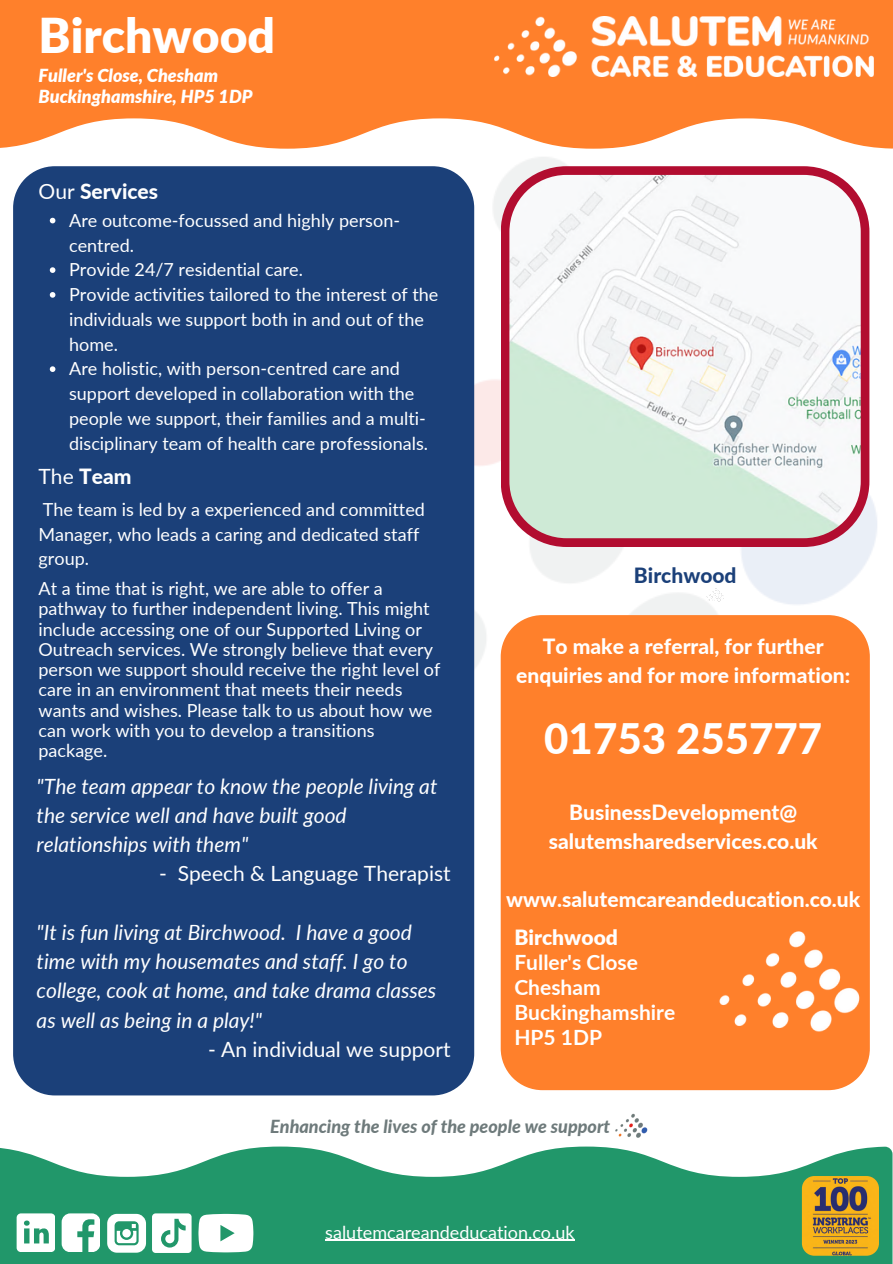
<style>
.page{position:relative;width:893px;height:1264px;background:#fff}
.page>*{position:absolute;margin:0;border:0;box-sizing:border-box;transform-origin:0 0}
.t1{font:900 48px "Lato";color:#fff}
.t2{font:800 42px "Lato";color:#fff}
.t3{font:italic 21px/29.2px "Lato";color:#fff}
.t4{font:800 21px/29.2px "Lato";color:#fff;text-align:center}
.t5{font:21px "Lato";color:#fff}
.t6{font:700 21px "Lato";color:#fff}
.t7{font:900 21px "Lato";color:#fff}
.t8{font:800 21px "Lato";color:#1b4079}
.t9{font:18px/24.8px "Lato";color:#fff}
.t10{font:italic 900 18px "Lato";color:#fff}
.t11{font:italic 800 18px "Lato";color:#6e7a7b}
.s1{font-weight:400}
</style>
<div class="page">
<img style="left:474px;top:157px;width:403px;height:615px">
<div style="left:500px;top:615px;width:369px;height:475px;background:#ff802b"></div>
<div style="left:13px;top:166px;width:461px;height:929px;background:#1b4079"></div>
<svg style="left:500px;top:166px;width:369px;height:381px;fill:#f5f6f7"></svg>
<svg style="left:0;top:0;width:892px;height:149px;background:#fe9046"></svg>
<img style="left:703px;top:588px;width:20px;height:14px">
<img style="left:708px;top:925px;width:156px;height:113px">
<svg style="left:0;top:1146px;width:892px;height:117px;fill:#21976a"></svg>
<svg style="left:50px;top:218px;width:5px;height:5px"></svg>
<svg style="left:50px;top:267px;width:5px;height:6px"></svg>
<svg style="left:50px;top:292px;width:5px;height:6px"></svg>
<svg style="left:50px;top:366px;width:5px;height:6px"></svg>
<hr style="left:325px;top:1239px;width:249px;height:1px;background:#fff">
<img style="left:615px;top:1113px;width:33px;height:25px">
<svg style="left:107px;top:1213px;width:39px;height:39px"></svg>
<svg style="left:62px;top:1213px;width:38px;height:38px"></svg>
<svg style="left:17px;top:1213px;width:38px;height:38px"></svg>
<svg style="left:152px;top:1213px;width:39px;height:39px"></svg>
<svg style="left:198px;top:1213px;width:55px;height:39px"></svg>
<img style="left:494px;top:16px;width:379px;height:60px">
<svg style="left:799px;top:1174px;width:81px;height:83px;background:#b29234"></svg>
<p class="t1" style="left:39px;top:6px;width:238px">Birchwood</p>
<p class="t10" style="left:39px;top:64px;width:181px">Fuller's Close, Chesham</p>
<p class="t10" style="left:39px;top:85px;width:215px">Buckinghamshire, HP5 1DP</p>
<p class="t4" style="left:39px;top:176px;width:121px"><span class="s1">Our</span> Services</p>
<p class="t9" style="left:69px;top:207px;width:332px">Are outcome-focussed and highly person&shy;centred.</p>
<p class="t9" style="left:69px;top:257px;width:235px">Provide 24/7 residential care.</p>
<p class="t9" style="left:69px;top:282px;width:371px">Provide activities tailored to the interest of the individuals we support both in and out of the home.</p>
<p class="t9" style="left:69px;top:356px;width:360px">Are holistic, with person-centred care and support developed in collaboration with the people we support, their families and a multi&shy;disciplinary team of health care professionals.</p>
<p class="t4" style="left:39px;top:461px;width:94px"><span class="s1">The</span> Team</p>
<p class="t9" style="left:39px;top:496px;width:388px">The team is led by a experienced and committed<br>Manager, who leads a caring and dedicated staff group.</p>
<p class="t9" style="left:39px;top:578px;width:403px;line-height:20.2px">At a time that is right, we are able to offer a pathway to further independent living. This might include accessing one of our Supported Living or Outreach services. We strongly believe that every person we support should receive the right level of care in an environment that meets their needs wants and wishes. Please talk to us about how we can work with you to develop a transitions package.</p>
<p class="t3" style="left:37px;top:770px;width:402px">"The team appear to know the people living at the service well and have built good relationships with them"</p>
<p class="t5" style="left:159px;top:860px;width:293px">- Speech &amp; Language Therapist</p>
<p class="t3" style="left:37px;top:917px;width:401px">"It is fun living at Birchwood. I have a good time with my housemates and staff. I go to college, cook at home, and take drama classes as well as being in a play!"</p>
<p class="t5" style="left:208px;top:1036px;width:244px">- An individual we support</p>
<p class="t8" style="left:634px;top:562px;width:104px">Birchwood</p>
<p class="t4" style="left:516px;top:631px;width:335px">To make a referral, for further enquiries and for more information:</p>
<p class="t2" style="left:544px;top:713px;width:279px">01753 255777</p>
<p class="t4" style="left:569px;top:797px;width:229px">BusinessDevelopment@</p>
<p class="t4" style="left:549px;top:826px;width:270px">salutemsharedservices.co.uk</p>
<p class="t4" style="left:506px;top:884px;width:355px">www.salutemcareandeducation.co.uk</p>
<p class="t7" style="left:514px;top:924px;width:105px">Birchwood</p>
<p class="t6" style="left:514px;top:949px;width:125px">Fuller's Close</p>
<p class="t6" style="left:514px;top:974px;width:88px">Chesham</p>
<p class="t6" style="left:514px;top:999px;width:162px">Buckinghamshire</p>
<p class="t6" style="left:514px;top:1023px;width:89px">HP5 1DP</p>
<p class="t11" style="left:270px;top:1114px;width:341px">Enhancing the lives of the people we support</p>
<p class="t9" style="left:325px;top:1219px;width:251px">salutemcareandeducation.co.uk</p>
</div>
